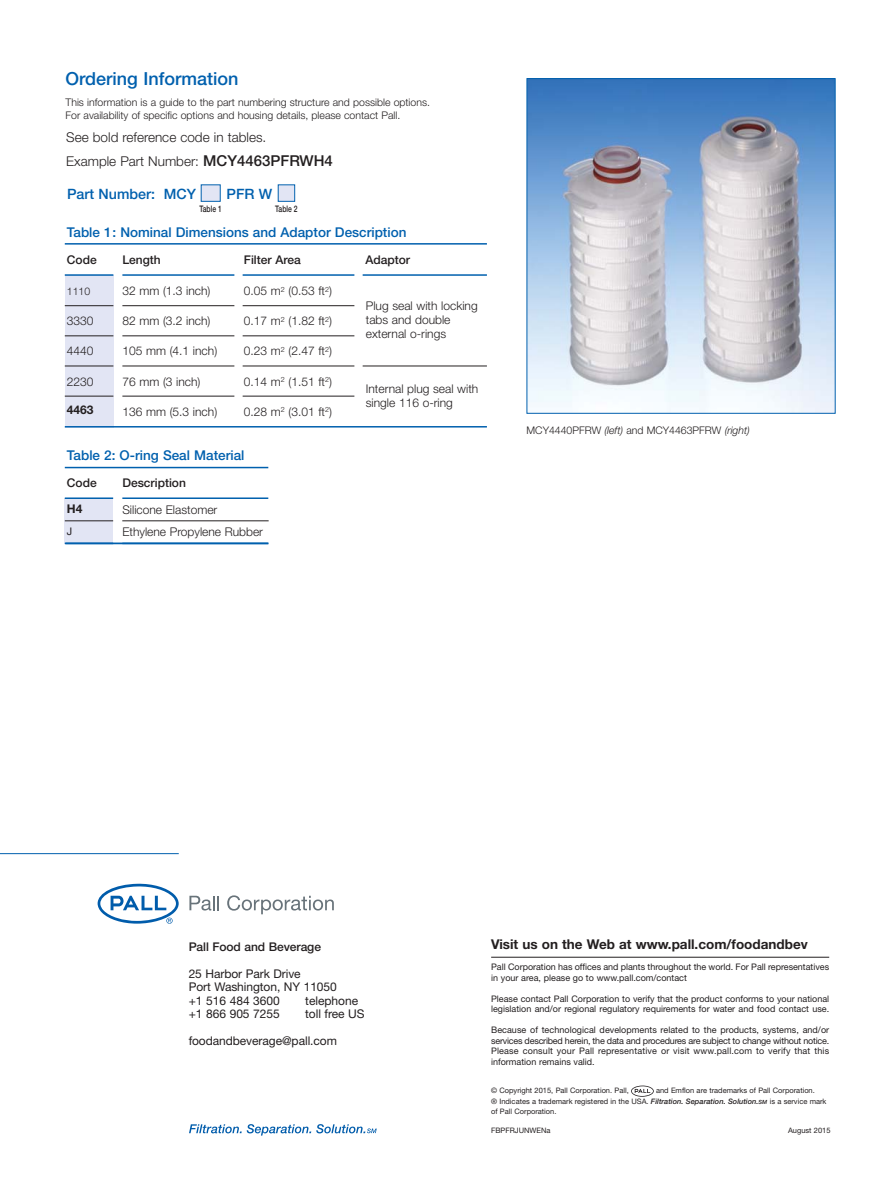
<style>
.page{position:relative;width:893px;height:1187px;background:#fff}
.page>*{position:absolute;margin:0;border:0;box-sizing:border-box;transform-origin:0 0}
.t1{font:500 18px "Helvetica Neue";color:#0060ae}
.t2{font:500 14.25px "Helvetica Neue";color:#0060ae}
.t3{font:500 13.5px "Helvetica Neue";color:#0060ae}
.t4{font:300 13.5px/24.5px "Helvetica Neue";color:#231f20}
.t5{font:700 13.5px "Helvetica Neue";color:#231f20}
.t6{font:300 12px/14.2px "Helvetica Neue";color:#231f20}
.t7{font:12px/13.5px "Helvetica Neue";letter-spacing:-.005em;color:#231f20}
.t8{font:500 12px "Helvetica Neue";color:#231f20}
.t9{font:700 12px "Helvetica Neue";color:#231f20}
.t10{font:300 10.5px/12.8px "Helvetica Neue";color:#231f20}
.t11{font:10.5px "Helvetica Neue";color:#231f20}
.t12{font:9px/10.5px "Helvetica Neue";color:#231f20}
.t13{font:500 9px "Helvetica Neue";color:#231f20;scale:.75 1}
.t14{font:7.5px/10.5px "Helvetica Neue";color:#231f20}
.s1{font-weight:500;font-size:15px}
.s2{font-family:"Helvetica Neue LT Std";font-style:italic}
.s3{font-family:"Helvetica Neue LT Std";font-weight:500;font-style:italic}
.s4{font-family:"Helvetica Neue LT Std";font-weight:500;font-style:italic;font-size:5.7px}
</style>
<div class="page">
<svg style="left:189px;top:1124px;width:188px;height:11px"></svg>
<hr style="left:0;top:853px;width:179px;height:1px;background:#0060ae">
<hr style="left:491px;top:956px;width:338px;height:1px;background:#231f20">
<svg style="left:631px;top:1085px;width:23px;height:11px"></svg>
<svg style="left:189px;top:895px;width:30px;height:15px"></svg>
<svg style="left:227px;top:895px;width:107px;height:19px"></svg>
<svg style="left:98px;top:883px;width:81px;height:40px"></svg>
<div style="left:202px;top:185px;width:18px;height:16px;background:#e2e5f4"></div>
<div style="left:201px;top:184px;width:20px;height:18px;border:1px solid #0060ae"></div>
<div style="left:279px;top:185px;width:15px;height:16px;background:#e2e5f4"></div>
<div style="left:278px;top:184px;width:17px;height:18px;border:1px solid #0060ae"></div>
<div style="left:65px;top:275px;width:48px;height:31px;background:#e2e5f4"></div>
<div style="left:65px;top:306px;width:48px;height:30px;background:#e2e5f4"></div>
<div style="left:65px;top:336px;width:48px;height:30px;background:#e2e5f4"></div>
<div style="left:365px;top:336px;width:122px;height:30px;background:#8d8b8b"></div>
<div style="left:65px;top:366px;width:48px;height:30px;background:#e2e5f4"></div>
<div style="left:65px;top:396px;width:48px;height:31px;background:#e2e5f4"></div>
<hr style="left:65px;top:243px;width:422px;height:1px;background:#0060ae">
<hr style="left:65px;top:274px;width:48px;height:2px;background:#0060ae">
<hr style="left:122px;top:274px;width:365px;height:2px;background:#0060ae">
<hr style="left:65px;top:305px;width:48px;height:1px;background:#231f20">
<hr style="left:122px;top:305px;width:365px;height:1px;background:#231f20">
<hr style="left:65px;top:335px;width:48px;height:1px;background:#231f20">
<hr style="left:122px;top:335px;width:365px;height:1px;background:#231f20">
<hr style="left:65px;top:366px;width:48px;height:1px;background:#231f20">
<hr style="left:122px;top:366px;width:365px;height:1px;background:#231f20">
<hr style="left:65px;top:396px;width:48px;height:1px;background:#231f20">
<hr style="left:122px;top:396px;width:365px;height:1px;background:#231f20">
<hr style="left:65px;top:426px;width:422px;height:1px;background:#0060ae">
<div style="left:65px;top:498px;width:48px;height:23px;background:#e2e5f4"></div>
<div style="left:65px;top:521px;width:48px;height:23px;background:#e2e5f4"></div>
<hr style="left:65px;top:467px;width:203px;height:1px;background:#0060ae">
<hr style="left:65px;top:497px;width:48px;height:2px;background:#0060ae">
<hr style="left:122px;top:497px;width:146px;height:2px;background:#0060ae">
<hr style="left:65px;top:520px;width:48px;height:1px;background:#231f20">
<hr style="left:122px;top:520px;width:147px;height:1px;background:#231f20">
<div style="left:234px;top:268px;width:9px;height:155px;background:#fff"></div>
<div style="left:354px;top:268px;width:9px;height:155px;background:#fff"></div>
<div style="left:362px;top:298px;width:126px;height:67px;background:#fff"></div>
<div style="left:362px;top:381px;width:126px;height:42px;background:#fff"></div>
<img style="left:528px;top:80px;width:305px;height:331px">
<div style="left:526px;top:78px;width:309px;height:335px;border:1px solid #0060ae"></div>
<hr style="left:65px;top:542px;width:203px;height:2px;background:#0060ae">
<h1 class="t1" style="left:66px;top:72px;width:174px">Ordering Information</h1>
<p class="t10" style="left:66px;top:97px;width:366px">This information is a guide to the part numbering structure and possible options.<br>For availability of specific options and housing details, please contact Pall.</p>
<h3 class="t4" style="left:66px;top:126px;width:268px">See bold reference code in tables.<br>Example Part Number: <span class="s1">MCY4463PFRWH4</span></h3>
<h2 class="t2" style="left:67px;top:188px;width:130px">Part Number: MCY</h2>
<h2 class="t2" style="left:227px;top:188px;width:47px">PFR W</h2>
<h3 class="t3" style="left:67px;top:227px;width:341px">Table 1: Nominal Dimensions and Adaptor Description</h3>
<h3 class="t8" style="left:67px;top:255px;width:31px">Code</h3>
<h3 class="t8" style="left:122px;top:255px;width:40px">Length</h3>
<h3 class="t8" style="left:244px;top:255px;width:58px">Filter Area</h3>
<h3 class="t8" style="left:365px;top:255px;width:46px">Adaptor</h3>
<p class="t10" style="left:67px;top:285px;width:25px">1110</p>
<h3 class="t6" style="left:122px;top:285px;width:90px">32 mm (1.3 inch)</h3>
<h3 class="t6" style="left:244px;top:285px;width:90px">0.05 m<sup>2</sup> (0.53 ft<sup>2</sup>)</h3>
<h3 class="t6" style="left:67px;top:315px;width:28px">3330</h3>
<h3 class="t6" style="left:122px;top:315px;width:90px">82 mm (3.2 inch)</h3>
<h3 class="t6" style="left:244px;top:315px;width:90px">0.17 m<sup>2</sup> (1.82 ft<sup>2</sup>)</h3>
<h3 class="t6" style="left:67px;top:345px;width:28px">4440</h3>
<h3 class="t6" style="left:122px;top:345px;width:96px">105 mm (4.1 inch)</h3>
<h3 class="t6" style="left:244px;top:345px;width:90px">0.23 m<sup>2</sup> (2.47 ft<sup>2</sup>)</h3>
<h3 class="t6" style="left:67px;top:375px;width:28px">2230</h3>
<h3 class="t6" style="left:122px;top:375px;width:80px">76 mm (3 inch)</h3>
<h3 class="t6" style="left:244px;top:375px;width:90px">0.14 m<sup>2</sup> (1.51 ft<sup>2</sup>)</h3>
<h3 class="t9" style="left:67px;top:405px;width:28px">4463</h3>
<h3 class="t6" style="left:122px;top:405px;width:96px">136 mm (5.3 inch)</h3>
<h3 class="t6" style="left:244px;top:405px;width:90px">0.28 m<sup>2</sup> (3.01 ft<sup>2</sup>)</h3>
<h3 class="t3" style="left:67px;top:450px;width:179px">Table 2: O-ring Seal Material</h3>
<h3 class="t8" style="left:67px;top:478px;width:31px">Code</h3>
<h3 class="t8" style="left:122px;top:478px;width:65px">Description</h3>
<h3 class="t9" style="left:67px;top:504px;width:17px">H4</h3>
<h3 class="t6" style="left:122px;top:504px;width:97px">Silicone Elastomer</h3>
<p class="t11" style="left:67px;top:527px;width:7px">J</p>
<h3 class="t6" style="left:122px;top:526px;width:142px">Ethylene Propylene Rubber</h3>
<p class="t13" style="left:200px;top:205px;width:31px">Table 1</p>
<p class="t13" style="left:275px;top:205px;width:31px">Table 2</p>
<h3 class="t6" style="left:366px;top:299px;width:113px">Plug seal with locking tabs and double external o-rings</h3>
<h3 class="t6" style="left:366px;top:383px;width:114px">Internal plug seal with single 116 o-ring</h3>
<p class="t10" style="left:526px;top:424px;width:225px">MCY4440PFRW <span class="s2">(left)</span> and MCY4463PFRW <span class="s2">(right)</span></p>
<h3 class="t8" style="left:189px;top:942px;width:134px">Pall Food and Beverage</h3>
<h3 class="t7" style="left:189px;top:967px;width:150px">25 Harbor Park Drive<br>Port Washington, NY 11050 +1 516 484 3600</h3>
<h3 class="t7" style="left:305px;top:994px;width:54px">telephone</h3>
<h3 class="t7" style="left:189px;top:1008px;width:93px">+1 866 905 7255</h3>
<h3 class="t7" style="left:305px;top:1008px;width:61px">toll free US</h3>
<h3 class="t7" style="left:189px;top:1035px;width:150px">foodandbeverage@pall.com</h3>
<h3 class="t5" style="left:491px;top:939px;width:318px">Visit us on the Web at www.pall.com/foodandbev</h3>
<p class="t12" style="left:491px;top:962px;width:340px">Pall Corporation has offices and plants throughout the world. For Pall representatives in your area, please go to www.pall.com/contact</p>
<p class="t12" style="left:491px;top:993px;width:340px">Please contact Pall Corporation to verify that the product conforms to your national legislation and/or regional regulatory requirements for water and food contact use.</p>
<p class="t12" style="left:491px;top:1025px;width:340px;text-align:justify">Because of technological developments related to the products, systems, and/or services described herein, the data and procedures are subject to change without notice.<br>Please consult your Pall representative or visit www.pall.com to verify that this information remains valid.</p>
<p class="t14" style="left:491px;top:1085px;width:139px">© Copyright 2015, Pall Corporation. Pall,</p>
<p class="t14" style="left:491px;top:1085px;width:337px;text-indent:165px">and Emflon are trademarks of Pall Corporation.<br>® Indicates a trademark registered in the USA. <span class="s3">Filtration. Separation. Solution.</span><span class="s4">SM</span> is a service mark of Pall Corporation.</p>
<p class="t14" style="left:491px;top:1126px;width:61px">FBPFRJUNWENa</p>
<p class="t14" style="left:788px;top:1126px;width:44px">August 2015</p>
</div>
